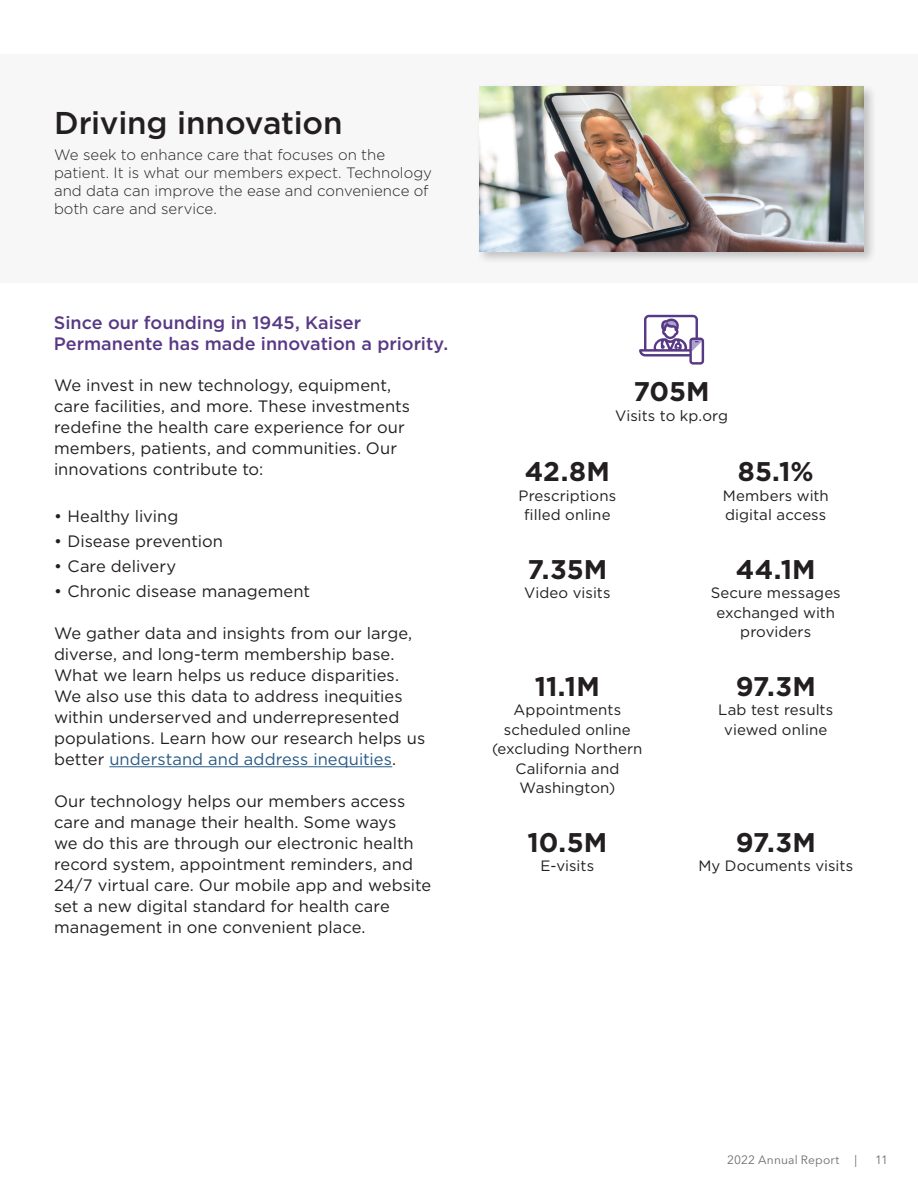
<style>
.page{position:relative;width:918px;height:1188px;background:#fff}
.page>*{position:absolute;margin:0;border:0;box-sizing:border-box;transform-origin:0 0}
.t1{font:500 31.5px "Gotham";letter-spacing:-.005em;color:#231f20}
.t2{font:700 27px "Gotham";color:#231f20}
.t3{font:500 18px/21px "Gotham";color:#583985}
.t4{font:16.5px/21px "Gotham";color:#231f20}
.t5{font:15px/19.5px "Gotham";letter-spacing:.005em;color:#231f20;text-align:center}
.t6{font:300 15px/18px "Gotham";color:#231f20}
.t7{font:12px "Avenir Next LT Pro";letter-spacing:.01em;color:#6c6d70}
.s1{color:#275a86}
</style>
<div class="page">
<hr style="left:109px;top:766px;width:283px;height:1px;background:#275a86">
<div style="left:0;top:54px;width:918px;height:229px;background:#f7f7f7"></div>
<div style="left:476px;top:83px;width:401px;height:182px;background:#231f20;opacity:.25"></div>
<img style="left:479px;top:87px;width:385px;height:164px">
<svg style="left:639px;top:315px;width:65px;height:50px"></svg>
<h2 class="t1" style="left:54px;top:102px;width:290px">Driving innovation</h2>
<p class="t6" style="left:54px;top:145px;width:380px">We seek to enhance care that focuses on the patient. It is what our members expect. Technology and data can improve the ease and convenience of both care and service.</p>
<p class="t3" style="left:54px;top:312px;width:396px">Since our founding in 1945, Kaiser<br>Permanente has made innovation a priority.</p>
<p class="t4" style="left:54px;top:375px;width:358px">We invest in new technology, equipment, care facilities, and more. These investments redefine the health care experience for our members, patients, and communities. Our innovations contribute to:</p>
<p class="t4" style="left:54px;top:505px;width:126px">• Healthy living</p>
<p class="t4" style="left:54px;top:530px;width:170px">• Disease prevention</p>
<p class="t4" style="left:54px;top:555px;width:124px">• Care delivery</p>
<p class="t4" style="left:54px;top:580px;width:258px">• Chronic disease management</p>
<p class="t4" style="left:54px;top:622px;width:373px">We gather data and insights from our large, diverse, and long-term membership base.<br>What we learn helps us reduce disparities.<br>We also use this data to address inequities within underserved and underrepresented populations. Learn how our research helps us better <span class="s1">understand and address inequities</span>.</p>
<p class="t4" style="left:54px;top:790px;width:379px">Our technology helps our members access care and manage their health. Some ways<br>we do this are through our electronic health record system, appointment reminders, and 24/7 virtual care. Our mobile app and website set a new digital standard for health care management in one convenient place.</p>
<p class="t2" style="left:634px;top:374px;width:78px">705M</p>
<p class="t5" style="left:615px;top:405px;width:115px">Visits to kp.org</p>
<p class="t2" style="left:525px;top:454px;width:87px">42.8M</p>
<p class="t5" style="left:519px;top:486px;width:99px">Prescriptions filled online</p>
<p class="t2" style="left:528px;top:551px;width:81px">7.35M</p>
<p class="t5" style="left:524px;top:583px;width:88px">Video visits</p>
<p class="t2" style="left:535px;top:668px;width:66px">11.1M</p>
<p class="t5" style="left:492px;top:700px;width:152px">Appointments scheduled online (excluding Northern<br>California and<br>Washington)</p>
<p class="t2" style="left:527px;top:824px;width:81px">10.5M</p>
<p class="t5" style="left:541px;top:856px;width:55px">E-visits</p>
<p class="t2" style="left:738px;top:454px;width:77px">85.1%</p>
<p class="t5" style="left:723px;top:486px;width:107px;text-align:left">Members with digital access</p>
<p class="t2" style="left:736px;top:551px;width:81px">44.1M</p>
<p class="t5" style="left:711px;top:583px;width:131px">Secure messages exchanged with providers</p>
<p class="t2" style="left:736px;top:668px;width:82px">97.3M</p>
<p class="t5" style="left:718px;top:700px;width:117px">Lab test results viewed online</p>
<p class="t2" style="left:736px;top:824px;width:82px">97.3M</p>
<p class="t5" style="left:698px;top:856px;width:156px">My Documents visits</p>
<p class="t7" style="left:727px;top:1153px;width:114px">2022 Annual Report</p>
<p class="t7" style="left:854px;top:1153px;width:4px">|</p>
<p class="t7" style="left:875px;top:1153px;width:14px">11</p>
</div>
